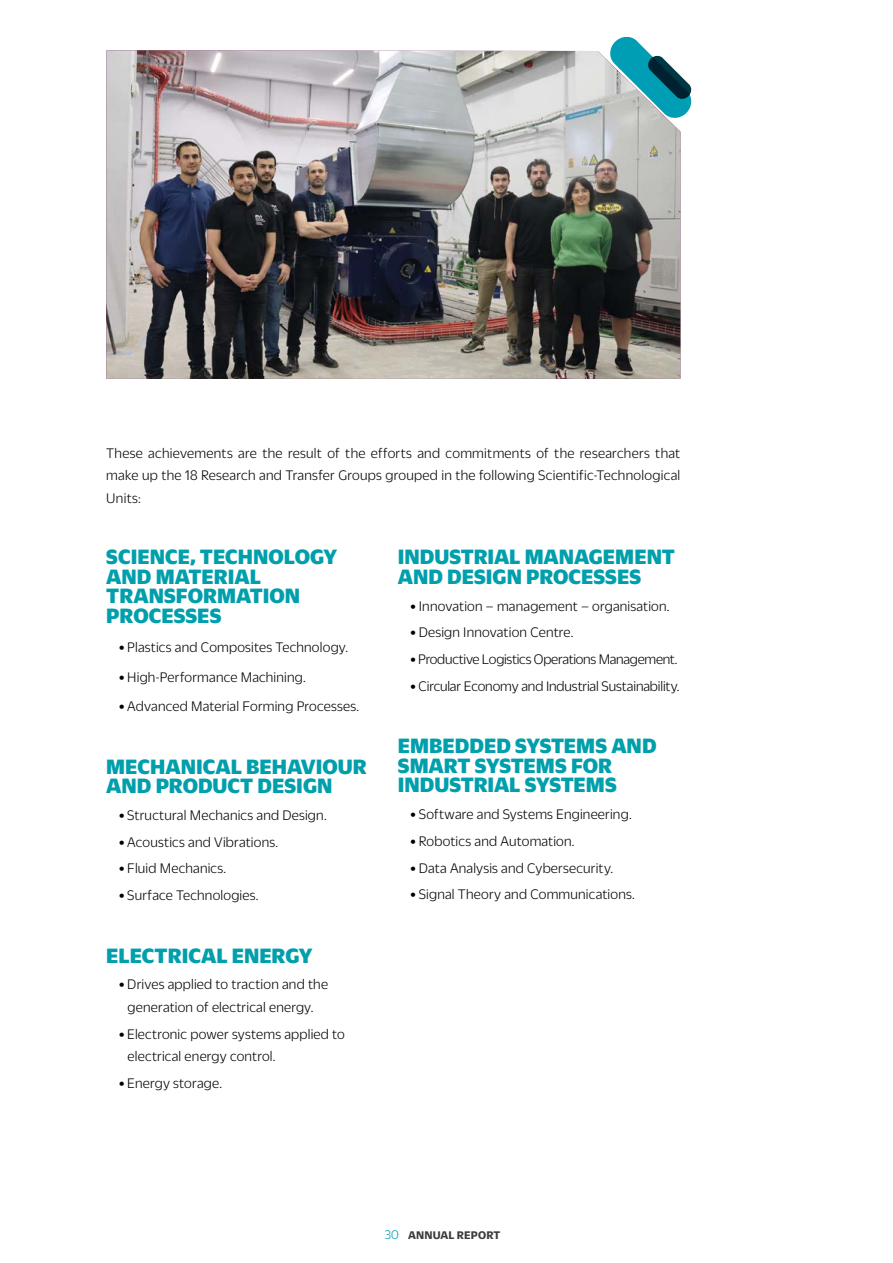
<style>
.page{position:relative;width:893px;height:1263px;background:#fff}
.page>*{position:absolute;margin:0;border:0;box-sizing:border-box;transform-origin:0 0}
.t1{font:800 22.5px/19.5px "Duplicate Sans";color:#009fac}
.t2{font:300 15px/22.5px "Duplicate Sans";letter-spacing:.015em;color:#000;text-align:justify}
.t3{font:300 15px "Duplicate Sans";letter-spacing:-.005em;color:#000}
.t4{font:300 15px "Duplicate Sans";letter-spacing:-.015em;color:#000}
.t5{font:700 12px "Duplicate Sans";letter-spacing:.01em;color:#3c3c3b}
.s1{font-weight:700}
.s2{font-family:"Duplicate Slab";font-weight:300;font-size:13.5px;color:#009fac}
</style>
<div class="page">
<img style="left:106px;top:50px;width:574px;height:329px">
<svg style="left:608px;top:36px;width:84px;height:84px"></svg>
<p class="t2" style="left:106px;top:441px;width:576px">These achievements are the result of the efforts and commitments of the researchers that make up the 18 Research and Transfer Groups grouped in the following Scientific-Technological Units:</p>
<h1 class="t1" style="left:106px;top:545px;width:232px">SCIENCE, TECHNOLOGY<br>AND MATERIAL<br>TRANSFORMATION<br>PROCESSES</h1>
<p class="t2" style="left:119px;top:635px;width:230px"><span class="s1">•</span> Plastics and Composites Technology.</p>
<p class="t2" style="left:119px;top:665px;width:188px"><span class="s1">•</span> High-Performance Machining.</p>
<p class="t2" style="left:119px;top:694px;width:242px"><span class="s1">•</span> Advanced Material Forming Processes.</p>
<h1 class="t1" style="left:106px;top:754px;width:262px">MECHANICAL BEHAVIOUR<br>AND PRODUCT DESIGN</h1>
<p class="t2" style="left:119px;top:803px;width:209px"><span class="s1">•</span> Structural Mechanics and Design.</p>
<p class="t2" style="left:119px;top:830px;width:161px"><span class="s1">•</span> Acoustics and Vibrations.</p>
<p class="t2" style="left:119px;top:856px;width:109px"><span class="s1">•</span> Fluid Mechanics.</p>
<p class="t2" style="left:119px;top:883px;width:141px"><span class="s1">•</span> Surface Technologies.</p>
<h1 class="t1" style="left:106px;top:943px;width:208px">ELECTRICAL ENERGY</h1>
<p class="t2" style="left:119px;top:972px;width:211px;text-align:center"><span class="s1">•</span> Drives applied to traction and the generation of electrical energy.</p>
<p class="t2" style="left:128px;top:1021px;width:219px;text-indent:-9px"><span class="s1">•</span> Electronic power systems applied to electrical energy control.</p>
<p class="t2" style="left:119px;top:1071px;width:104px"><span class="s1">•</span> Energy storage.</p>
<h1 class="t1" style="left:398px;top:545px;width:278px">INDUSTRIAL MANAGEMENT<br>AND DESIGN PROCESSES</h1>
<p class="t2" style="left:411px;top:594px;width:261px"><span class="s1">•</span> Innovation – management – organisation.</p>
<p class="t2" style="left:411px;top:620px;width:164px"><span class="s1">•</span> Design Innovation Centre.</p>
<p class="t4" style="left:411px;top:650px;width:268px"><span class="s1">•</span> Productive Logistics Operations Management.</p>
<p class="t3" style="left:411px;top:677px;width:270px"><span class="s1">•</span> Circular Economy and Industrial Sustainability.</p>
<h1 class="t1" style="left:398px;top:734px;width:260px">EMBEDDED SYSTEMS AND<br>SMART SYSTEMS FOR<br>INDUSTRIAL SYSTEMS</h1>
<p class="t2" style="left:411px;top:802px;width:223px"><span class="s1">•</span> Software and Systems Engineering.</p>
<p class="t2" style="left:411px;top:829px;width:166px"><span class="s1">•</span> Robotics and Automation.</p>
<p class="t2" style="left:411px;top:856px;width:204px"><span class="s1">•</span> Data Analysis and Cybersecurity.</p>
<p class="t2" style="left:411px;top:882px;width:226px"><span class="s1">•</span> Signal Theory and Communications.</p>
<p class="t5" style="left:385px;top:1227px;width:117px"><span class="s2">30</span> ANNUAL REPORT</p>
</div>
